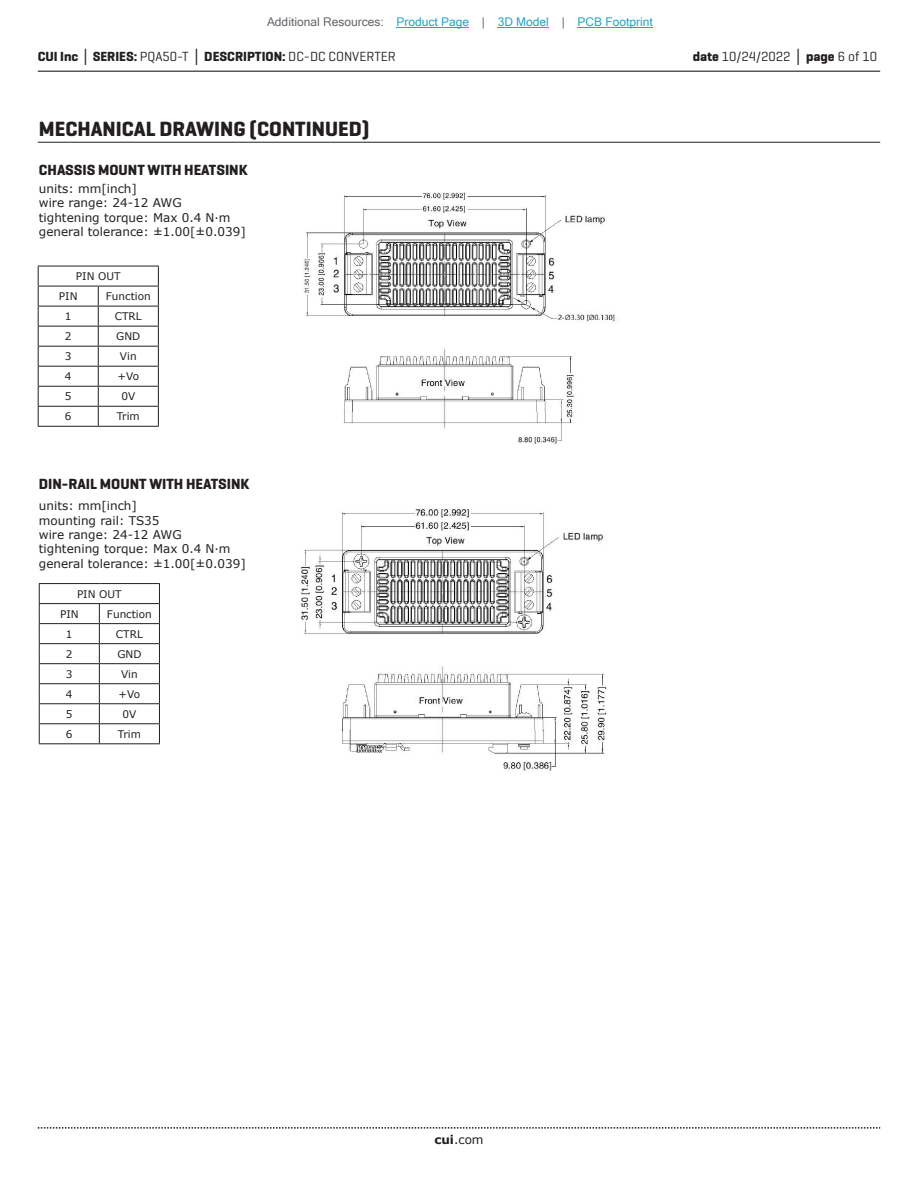
<style>
.page{position:relative;width:918px;height:1188px;background:#fff}
.page>*{position:absolute;margin:0;border:0;box-sizing:border-box;transform-origin:0 0}
.t1{font:700 21px "Geogrotesque";color:#231f20}
.t2{font:700 15px "Geogrotesque";color:#231f20}
.t3{font:700 13.5px "Geogrotesque";color:#231f20}
.t4{font:13.5px "Geogrotesque";color:#231f20}
.t5{font:12px/14.4px "Verdana";color:#231f20}
.t6{font:12px "Microsoft Sans Serif";color:#23a4c6}
.t7{font:10.5px/20.1px "Verdana";color:#231f20}
.s1{color:#63676b}
.s2{font-family:"Verdana"}
.s3{font-weight:400}
.s4{font-weight:700}
.s5{font-family:"Verdana";font-weight:700}
</style>
<div class="page">
<hr style="left:38px;top:71px;width:842px;height:1px;background:#231f20">
<svg style="left:38px;top:1127px;width:842px;height:2px"></svg>
<hr style="left:38px;top:142px;width:842px;height:1px;background:#231f20">
<img style="left:304px;top:192px;width:311px;height:252px">
<img style="left:301px;top:508px;width:306px;height:263px">
<hr style="left:38px;top:266px;width:60px;height:1px;background:#231f20">
<hr style="left:98px;top:266px;width:61px;height:1px;background:#231f20">
<hr style="left:38px;top:286px;width:60px;height:1px;background:#231f20">
<hr style="left:98px;top:286px;width:61px;height:1px;background:#231f20">
<hr style="left:38px;top:306px;width:60px;height:1px;background:#231f20">
<hr style="left:98px;top:306px;width:61px;height:1px;background:#231f20">
<hr style="left:38px;top:326px;width:60px;height:1px;background:#231f20">
<hr style="left:98px;top:326px;width:61px;height:1px;background:#231f20">
<hr style="left:38px;top:346px;width:60px;height:1px;background:#231f20">
<hr style="left:98px;top:346px;width:61px;height:1px;background:#231f20">
<hr style="left:38px;top:366px;width:60px;height:1px;background:#231f20">
<hr style="left:98px;top:366px;width:61px;height:1px;background:#231f20">
<hr style="left:38px;top:386px;width:60px;height:1px;background:#231f20">
<hr style="left:98px;top:386px;width:61px;height:1px;background:#231f20">
<hr style="left:38px;top:406px;width:60px;height:1px;background:#231f20">
<svg style="left:38px;top:266px;width:1px;height:160px"></svg>
<hr style="left:98px;top:406px;width:61px;height:1px;background:#231f20">
<svg style="left:98px;top:286px;width:1px;height:140px"></svg>
<svg style="left:158px;top:266px;width:1px;height:160px"></svg>
<hr style="left:38px;top:426px;width:60px;height:1px;background:#231f20">
<hr style="left:98px;top:426px;width:61px;height:1px;background:#231f20">
<hr style="left:39px;top:583px;width:60px;height:1px;background:#231f20">
<hr style="left:99px;top:583px;width:61px;height:1px;background:#231f20">
<hr style="left:39px;top:603px;width:60px;height:1px;background:#231f20">
<hr style="left:99px;top:603px;width:61px;height:1px;background:#231f20">
<hr style="left:39px;top:623px;width:60px;height:1px;background:#231f20">
<hr style="left:99px;top:623px;width:61px;height:1px;background:#231f20">
<hr style="left:39px;top:643px;width:60px;height:1px;background:#231f20">
<hr style="left:99px;top:643px;width:61px;height:1px;background:#231f20">
<hr style="left:39px;top:663px;width:60px;height:1px;background:#231f20">
<hr style="left:99px;top:663px;width:61px;height:1px;background:#231f20">
<hr style="left:39px;top:683px;width:60px;height:1px;background:#231f20">
<hr style="left:99px;top:683px;width:61px;height:1px;background:#231f20">
<hr style="left:39px;top:703px;width:60px;height:1px;background:#231f20">
<hr style="left:99px;top:703px;width:61px;height:1px;background:#231f20">
<hr style="left:39px;top:723px;width:60px;height:1px;background:#231f20">
<svg style="left:39px;top:584px;width:1px;height:159px"></svg>
<hr style="left:99px;top:723px;width:61px;height:1px;background:#231f20">
<svg style="left:99px;top:604px;width:1px;height:139px"></svg>
<svg style="left:159px;top:584px;width:1px;height:159px"></svg>
<hr style="left:39px;top:743px;width:60px;height:1px;background:#231f20">
<hr style="left:99px;top:743px;width:61px;height:1px;background:#231f20">
<hr style="left:397px;top:27px;width:72px;height:1px;background:#23a4c6">
<hr style="left:498px;top:27px;width:51px;height:1px;background:#23a4c6">
<hr style="left:578px;top:27px;width:75px;height:1px;background:#23a4c6">
<p class="t6" style="left:267px;top:15px;width:387px"><span class="s1">Additional Resources:</span> Product Page <span class="s1">|</span> 3D Model <span class="s1">|</span> PCB Footprint</p>
<p class="t3" style="left:38px;top:48px;width:360px">CUI Inc <span class="s2">│</span> SERIES: <span class="s3">PQA50-T</span> <span class="s2">│</span> DESCRIPTION: <span class="s3">DC-DC CONVERTER</span></p>
<p class="t4" style="left:693px;top:48px;width:186px"><span class="s4">date</span> 10/24/2022 <span class="s5">│</span> <span class="s4">page</span> 6 of 10</p>
<h1 class="t1" style="left:39px;top:116px;width:332px">MECHANICAL DRAWING (CONTINUED)</h1>
<p class="t2" style="left:39px;top:161px;width:210px">CHASSIS MOUNT WITH HEATSINK</p>
<p class="t5" style="left:39px;top:181px;width:208px">units: mm[inch]<br>wire range: 24-12 AWG<br>tightening torque: Max 0.4 N·m general tolerance: ±1.00[±0.039]</p>
<p class="t7" style="left:59px;top:266px;width:63px;text-indent:17px">PIN OUT<br>PIN</p>
<p class="t7" style="left:106px;top:286px;width:46px">Function</p>
<p class="t7" style="left:65px;top:306px;width:8px">1</p>
<p class="t7" style="left:115px;top:306px;width:28px">CTRL</p>
<p class="t7" style="left:65px;top:326px;width:8px">2</p>
<p class="t7" style="left:116px;top:326px;width:26px">GND</p>
<p class="t7" style="left:65px;top:346px;width:8px">3</p>
<p class="t7" style="left:120px;top:346px;width:18px">Vin</p>
<p class="t7" style="left:65px;top:366px;width:8px">4</p>
<p class="t7" style="left:118px;top:366px;width:23px">+Vo</p>
<p class="t7" style="left:65px;top:386px;width:8px">5</p>
<p class="t7" style="left:121px;top:386px;width:15px">0V</p>
<p class="t7" style="left:65px;top:406px;width:8px">6</p>
<p class="t7" style="left:117px;top:406px;width:25px">Trim</p>
<p class="t2" style="left:39px;top:474px;width:212px">DIN-RAIL MOUNT WITH HEATSINK</p>
<p class="t5" style="left:39px;top:499px;width:208px">units: mm[inch]<br>mounting rail: TS35<br>wire range: 24-12 AWG<br>tightening torque: Max 0.4 N·m general tolerance: ±1.00[±0.039]</p>
<p class="t7" style="left:60px;top:584px;width:63px;text-indent:17px">PIN OUT<br>PIN</p>
<p class="t7" style="left:107px;top:604px;width:46px">Function</p>
<p class="t7" style="left:66px;top:624px;width:8px">1</p>
<p class="t7" style="left:116px;top:624px;width:28px">CTRL</p>
<p class="t7" style="left:66px;top:644px;width:8px">2</p>
<p class="t7" style="left:117px;top:644px;width:26px">GND</p>
<p class="t7" style="left:66px;top:664px;width:8px">3</p>
<p class="t7" style="left:121px;top:664px;width:18px">Vin</p>
<p class="t7" style="left:66px;top:684px;width:8px">4</p>
<p class="t7" style="left:119px;top:684px;width:23px">+Vo</p>
<p class="t7" style="left:66px;top:704px;width:8px">5</p>
<p class="t7" style="left:122px;top:704px;width:15px">0V</p>
<p class="t7" style="left:66px;top:724px;width:8px">6</p>
<p class="t7" style="left:118px;top:724px;width:25px">Trim</p>
<p class="t5" style="left:434px;top:1132px;width:51px"><span class="s4">cui</span>.com</p>
</div>
